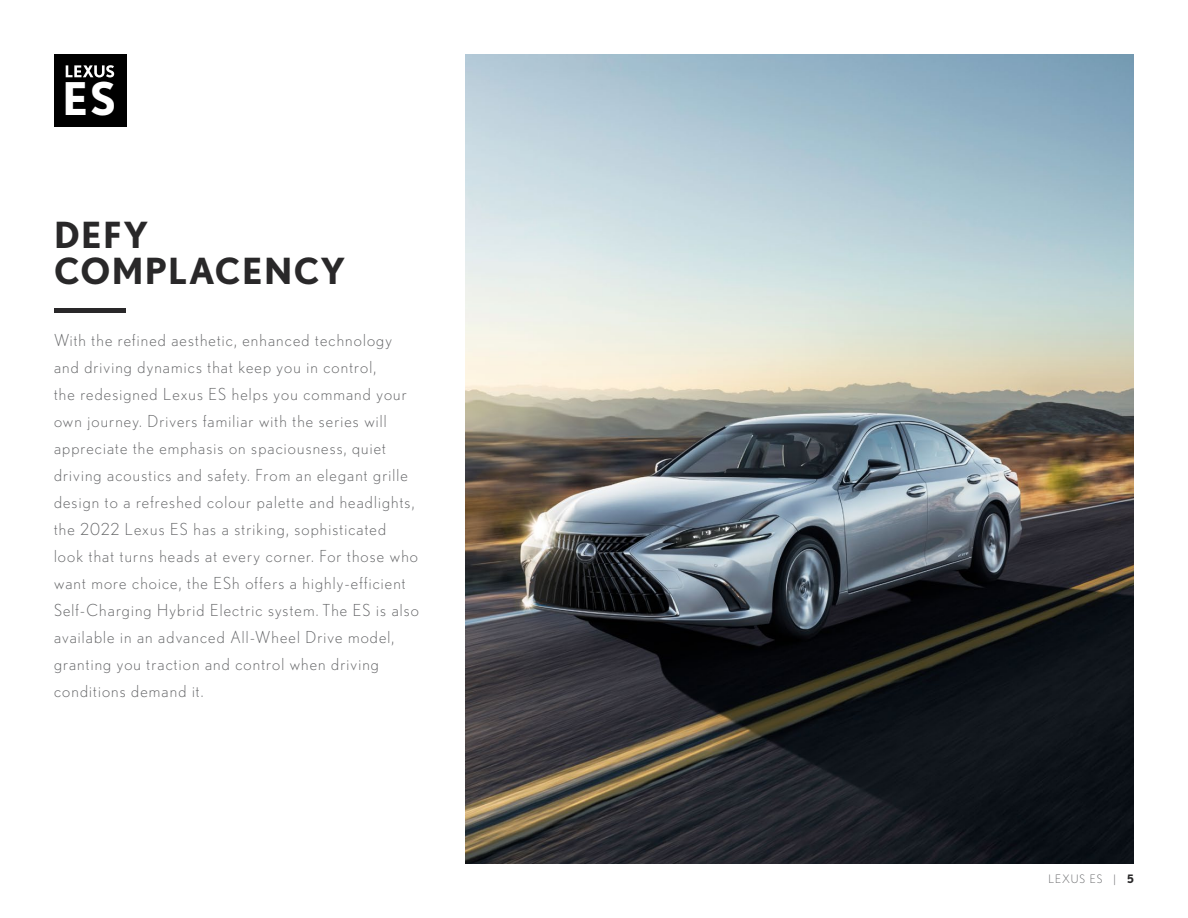
<style>
.page{position:relative;width:1188px;height:918px;background:#fff}
.page>*{position:absolute;margin:0;border:0;box-sizing:border-box;transform-origin:0 0}
.t1{font:700 45px "Nobel";color:#fff}
.t2{font:700 36px/36px "Nobel";letter-spacing:.04em;color:#292829}
.t3{font:300 16.5px/27px "Nobel";letter-spacing:.07em;color:#636466}
.t4{font:300 11.55px "Nobel";letter-spacing:.09em;color:#636466}
.s1{font-weight:700;color:#292829}
</style>
<div class="page">
<div style="left:54px;top:308px;width:72px;height:5px;background:#292829"></div>
<div style="left:54px;top:54px;width:72px;height:72px;background:#000"></div>
<svg style="left:66px;top:65px;width:48px;height:13px"></svg>
<img style="left:466px;top:54px;width:668px;height:810px">
<h1 class="t1" style="left:62px;top:72px;width:56px">ES</h1>
<h2 class="t2" style="left:54px;top:217px;width:293px">DEFY<br>COMPLACENCY</h2>
<p class="t3" style="left:54px;top:326px;width:366px">With the refined aesthetic, enhanced technology and driving dynamics that keep you in control,<br>the redesigned Lexus ES helps you command your own journey. Drivers familiar with the series will appreciate the emphasis on spaciousness, quiet driving acoustics and safety. From an elegant grille design to a refreshed colour palette and headlights, the 2022 Lexus ES has a striking, sophisticated look that turns heads at every corner. For those who want more choice, the ESh offers a highly-efficient Self-Charging Hybrid Electric system. The ES is also available in an advanced All-Wheel Drive model, granting you traction and control when driving conditions demand it.</p>
<p class="t4" style="left:1048px;top:872px;width:87px">LEXUS ES | <span class="s1">5</span></p>
</div>
